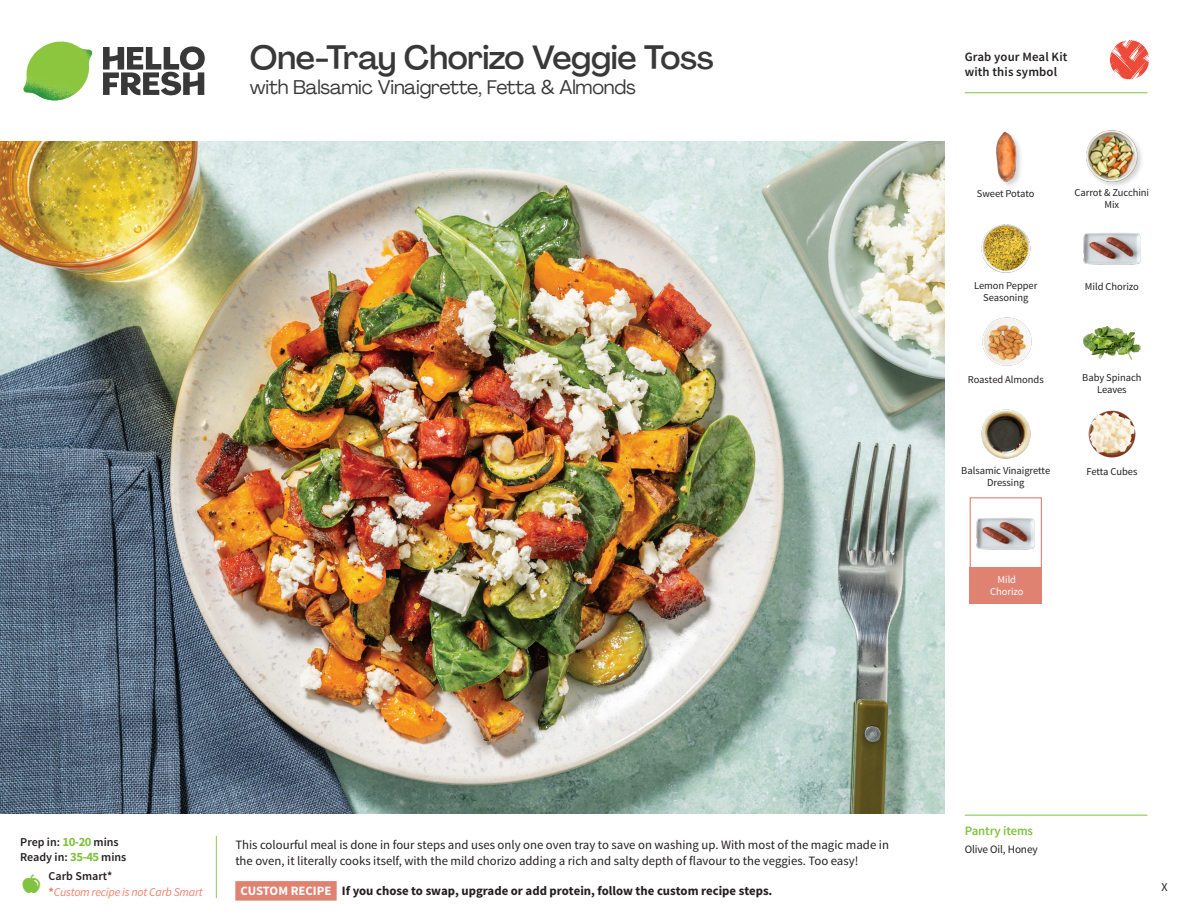
<style>
.page{position:relative;width:1188px;height:918px;background:#fff}
.page>*{position:absolute;margin:0;border:0;box-sizing:border-box;transform-origin:0 0}
._15_Titel_UK{font:500 33px "Agrandir";letter-spacing:-.015em;color:#383839}
._15_Titel_UK-2{font:19.5px "Agrandir";letter-spacing:-.01em;color:#383839}
.Step_6_Text_AU{font:12.75px/16.5px "Source Sans Pro";color:#231f20}
.Step_6_Text_AU-2{font:700 12.75px "Source Sans Pro";color:#231f20}
.t1{font:600 12.75px/15px "Source Sans Pro";letter-spacing:.01em;color:#231f20}
._04_Headers_Front{font:600 12.75px "Source Sans Pro";letter-spacing:-.01em;color:#81c340}
._04_Intro{font:600 12px "Source Sans Pro";color:#231f20}
._04_Intro-2{font:italic 12px "Source Sans Pro";letter-spacing:-.02em;color:#f4806e}
.t2{font:12px "Source Sans Pro";color:#231f20}
._05_Pantry{font:11.25px "Source Sans Pro";letter-spacing:-.01em;color:#231f20}
._18_FRONT_ingredients{font:10.5px/12px "Source Sans Pro";letter-spacing:-.005em;color:#231f20;text-align:center}
._18_FRONT_ingredients-2{font:10.5px/12px "Source Sans Pro";letter-spacing:-.005em;color:#fff;text-align:center}
.s1{font-weight:700;font-size:12.75px;color:#81c340}
.s2{font-weight:700;font-style:normal;color:#df8272}
.s3{color:#fff}
</style>
<div class="page">
<svg style="left:103px;top:46px;width:102px;height:49px"></svg>
<img style="left:23px;top:42px;width:69px;height:59px">
<svg style="left:216px;top:835px;width:121px;height:66px"></svg>
<img style="left:0;top:142px;width:945px;height:672px">
<img style="left:1083px;top:326px;width:58px;height:34px">
<img style="left:1088px;top:410px;width:48px;height:48px">
<img style="left:981px;top:409px;width:50px;height:50px">
<img style="left:1083px;top:232px;width:58px;height:33px">
<img style="left:981px;top:224px;width:50px;height:49px">
<img style="left:982px;top:317px;width:50px;height:49px">
<img style="left:996px;top:131px;width:25px;height:54px">
<div style="left:1085px;top:129px;width:60px;height:60px;background:#231f20;opacity:.2"></div>
<img style="left:1086px;top:130px;width:51px;height:51px">
<div style="left:970px;top:497px;width:72px;height:73px;border:1px solid #df8272"></div>
<div style="left:970px;top:567px;width:72px;height:37px;background:#df8272"></div>
<img style="left:977px;top:517px;width:57px;height:33px">
<hr style="left:965px;top:815px;width:183px;height:1px;background:#81c340">
<svg style="left:1092px;top:40px;width:57px;height:54px"></svg>
<hr style="left:965px;top:92px;width:183px;height:1px;background:#81c340">
<p class="_15_Titel_UK" style="left:250px;top:37px;width:465px">One-Tray Chorizo Veggie Toss</p>
<p class="_15_Titel_UK-2" style="left:250px;top:75px;width:387px">with Balsamic Vinaigrette, Fetta &amp; Almonds</p>
<p class="t1" style="left:965px;top:50px;width:104px">Grab your Meal Kit with this symbol</p>
<p class="_18_FRONT_ingredients" style="left:977px;top:188px;width:59px">Sweet Potato</p>
<p class="_18_FRONT_ingredients" style="left:1075px;top:187px;width:76px">Carrot &amp; Zucchini<br>Mix</p>
<p class="_18_FRONT_ingredients" style="left:974px;top:279px;width:65px">Lemon Pepper<br>Seasoning</p>
<p class="_18_FRONT_ingredients" style="left:1085px;top:281px;width:55px">Mild Chorizo</p>
<p class="_18_FRONT_ingredients" style="left:968px;top:373px;width:77px">Roasted Almonds</p>
<p class="_18_FRONT_ingredients" style="left:1082px;top:372px;width:61px">Baby Spinach<br>Leaves</p>
<p class="_18_FRONT_ingredients" style="left:961px;top:465px;width:90px">Balsamic Vinaigrette<br>Dressing</p>
<p class="_18_FRONT_ingredients" style="left:1086px;top:466px;width:52px">Fetta Cubes</p>
<p class="_18_FRONT_ingredients-2" style="left:990px;top:574px;width:35px">Mild<br>Chorizo</p>
<p class="_04_Intro" style="left:20px;top:835px;width:100px">Prep in: <span class="s1">10-20</span> mins</p>
<p class="_04_Intro" style="left:20px;top:850px;width:108px">Ready in: <span class="s1">35-45</span> mins</p>
<p class="_04_Intro" style="left:49px;top:869px;width:65px">Carb Smart*</p>
<p class="_04_Intro-2" style="left:49px;top:885px;width:156px"><span class="s2">*</span>Custom recipe is not Carb Smart</p>
<p class="Step_6_Text_AU" style="left:235px;top:837px;width:655px">This colourful meal is done in four steps and uses only one oven tray to save on washing up. With most of the magic made in the oven, it literally cooks itself, with the mild chorizo adding a rich and salty depth of flavour to the veggies. Too easy!</p>
<p class="Step_6_Text_AU-2" style="left:241px;top:882px;width:533px"><span class="s3">CUSTOM RECIPE</span> If you chose to swap, upgrade or add protein, follow the custom recipe steps.</p>
<p class="_04_Headers_Front" style="left:965px;top:822px;width:70px">Pantry items</p>
<p class="_05_Pantry" style="left:965px;top:842px;width:75px">Olive Oil, Honey</p>
<p class="t2" style="left:1162px;top:879px;width:8px">X</p>
</div>
